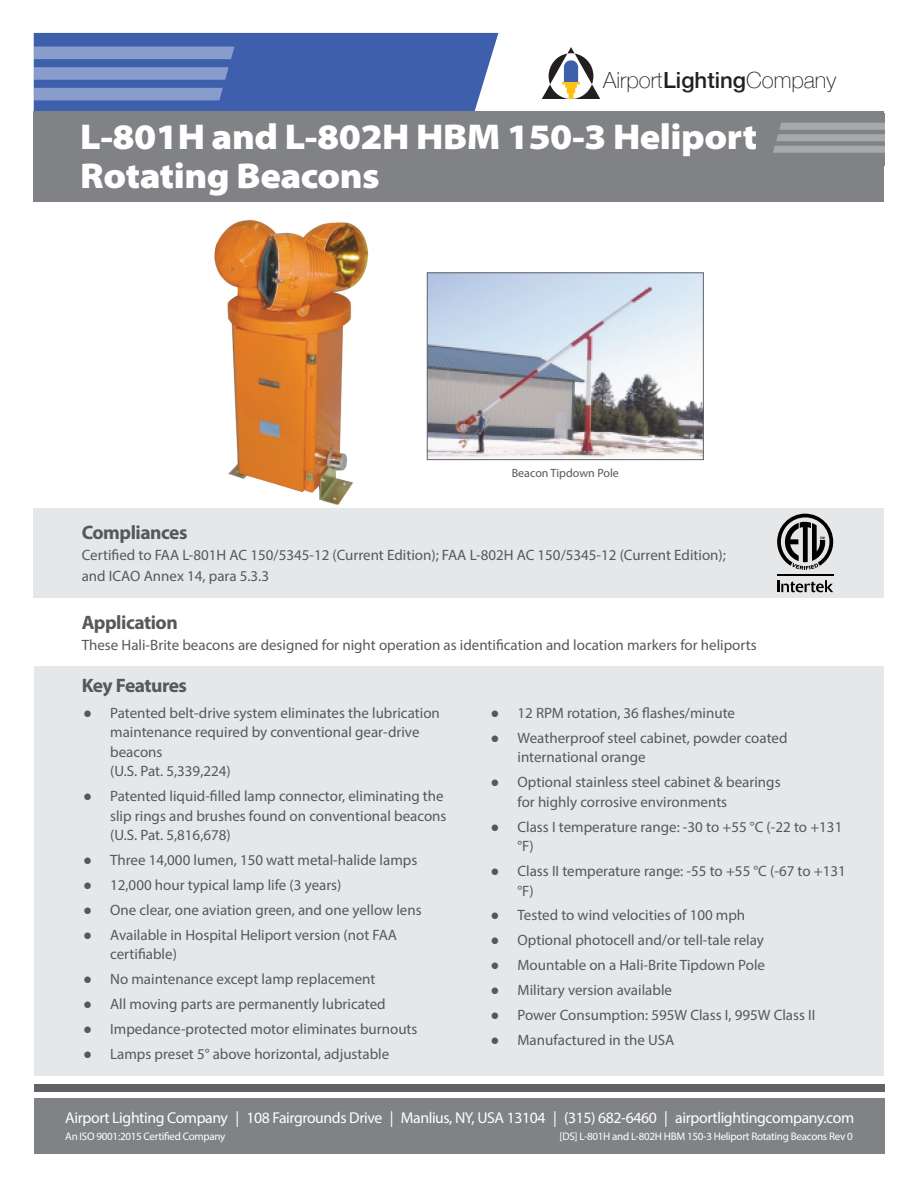
<style>
.page{position:relative;width:918px;height:1188px;background:#fff}
.page>*{position:absolute;margin:0;border:0;box-sizing:border-box;transform-origin:0 0}
.t1{font:36px/39px "Myriad Variable Concept";letter-spacing:-.015em;color:#fff}
.t2{font:100 22.2px "Helvetica Neue";color:#231f20}
.t3{font:700 19.5px "Myriad Pro";letter-spacing:-.025em;color:#57585a}
.t4{font:15.75px "Myriad Pro";letter-spacing:-.025em;color:#fff}
.t5{font:15px/19.5px "Myriad Pro";color:#57585a}
.t6{font:12px "Myriad Pro";color:#57585a}
.t7{font:11.1px "Myriad Pro";letter-spacing:-.025em;color:#fff}
.s1{font-weight:500}
.s2{font-family:"Helvetica"}
</style>
<div class="page">
<div style="left:34px;top:1098px;width:850px;height:55px;background:#808285"></div>
<div style="left:34px;top:1085px;width:850px;height:7px;background:#636366"></div>
<svg style="left:542px;top:47px;width:58px;height:52px"></svg>
<svg style="left:34px;top:33px;width:464px;height:78px;background:#5170b4"></svg>
<div style="left:34px;top:508px;width:850px;height:90px;background:#e6e7e9"></div>
<div style="left:34px;top:666px;width:849px;height:410px;background:#e6e7e9"></div>
<svg style="left:777px;top:580px;width:56px;height:12px"></svg>
<hr style="left:777px;top:574px;width:56px;height:1px;background:#000">
<svg style="left:777px;top:514px;width:56px;height:56px"></svg>
<div style="left:34px;top:111px;width:850px;height:91px;background:#808285"></div>
<img style="left:429px;top:274px;width:273px;height:184px">
<div style="left:427px;top:272px;width:277px;height:188px;border:1px solid #636366"></div>
<img style="left:214px;top:220px;width:154px;height:284px">
<svg style="left:773px;top:123px;width:112px;height:32px"></svg>
<h2 class="t2" style="left:603px;top:63px;width:235px">Airport<span class="s1">Lighting</span>Company</h2>
<p class="t1" style="left:80px;top:118px;width:678px">L-801H and L-802H HBM 150-3 Heliport<br>Rotating Beacons</p>
<p class="t6" style="left:512px;top:465px;width:109px">Beacon Tipdown Pole</p>
<p class="t3" style="left:82px;top:520px;width:107px">Compliances</p>
<p class="t5" style="left:82px;top:544px;width:646px;line-height:21px">Certified to FAA L-801H AC 150/5345-12 (Current Edition); FAA L-802H AC 150/5345-12 (Current Edition); and ICAO Annex 14, para 5.3.3</p>
<p class="t3" style="left:82px;top:609px;width:98px">Application</p>
<p class="t5" style="left:82px;top:635px;width:676px">These Hali-Brite beacons are designed for night operation as identification and location markers for heliports</p>
<p class="t3" style="left:82px;top:672px;width:107px">Key Features</p>
<p class="t5" style="left:110px;top:703px;width:331px;text-indent:-27px"><span class="s2">●</span> Patented belt-drive system eliminates the lubrication maintenance required by conventional gear-drive beacons<br>(U.S. Pat. 5,339,224)</p>
<p class="t5" style="left:110px;top:786px;width:338px;text-indent:-27px"><span class="s2">●</span> Patented liquid-filled lamp connector, eliminating the slip rings and brushes found on conventional beacons (U.S. Pat. 5,816,678)</p>
<p class="t5" style="left:83px;top:850px;width:336px"><span class="s2">●</span> Three 14,000 lumen, 150 watt metal-halide lamps</p>
<p class="t5" style="left:83px;top:875px;width:260px"><span class="s2">●</span> 12,000 hour typical lamp life (3 years)</p>
<p class="t5" style="left:83px;top:900px;width:340px"><span class="s2">●</span> One clear, one aviation green, and one yellow lens</p>
<p class="t5" style="left:110px;top:925px;width:288px;text-indent:-27px"><span class="s2">●</span> Available in Hospital Heliport version (not FAA certifiable)</p>
<p class="t5" style="left:83px;top:969px;width:294px"><span class="s2">●</span> No maintenance except lamp replacement</p>
<p class="t5" style="left:83px;top:994px;width:304px"><span class="s2">●</span> All moving parts are permanently lubricated</p>
<p class="t5" style="left:83px;top:1019px;width:336px"><span class="s2">●</span> Impedance-protected motor eliminates burnouts</p>
<p class="t5" style="left:83px;top:1044px;width:308px"><span class="s2">●</span> Lamps preset 5° above horizontal, adjustable</p>
<p class="t5" style="left:490px;top:703px;width:246px"><span class="s2">●</span> 12 RPM rotation, 36 flashes/minute</p>
<p class="t5" style="left:518px;top:728px;width:272px;text-indent:-27px"><span class="s2">●</span> Weatherproof steel cabinet, powder coated international orange</p>
<p class="t5" style="left:518px;top:772px;width:265px;text-indent:-27px"><span class="s2">●</span> Optional stainless steel cabinet &amp; bearings for highly corrosive environments</p>
<p class="t5" style="left:518px;top:817px;width:326px;text-indent:-27px"><span class="s2">●</span> Class I temperature range: -30 to +55 °C (-22 to +131 °F)</p>
<p class="t5" style="left:518px;top:861px;width:330px;text-indent:-27px"><span class="s2">●</span> Class II temperature range: -55 to +55 °C (-67 to +131 °F)</p>
<p class="t5" style="left:490px;top:905px;width:256px"><span class="s2">●</span> Tested to wind velocities of 100 mph</p>
<p class="t5" style="left:490px;top:930px;width:275px"><span class="s2">●</span> Optional photocell and/or tell-tale relay</p>
<p class="t5" style="left:490px;top:955px;width:276px"><span class="s2">●</span> Mountable on a Hali-Brite Tipdown Pole</p>
<p class="t5" style="left:490px;top:980px;width:183px"><span class="s2">●</span> Military version available</p>
<p class="t5" style="left:490px;top:1005px;width:326px"><span class="s2">●</span> Power Consumption: 595W Class I, 995W Class II</p>
<p class="t5" style="left:490px;top:1030px;width:185px"><span class="s2">●</span> Manufactured in the USA</p>
<p class="t4" style="left:65px;top:1108px;width:790px">Airport Lighting Company | 108 Fairgrounds Drive | Manlius, NY, USA 13104 | (315) 682-6460 | airportlightingcompany.com</p>
<p class="t7" style="left:65px;top:1130px;width:162px">An ISO 9001:2015 Certified Company</p>
<p class="t7" style="left:560px;top:1130px;width:295px">[DS] L-801H and L-802H HBM 150-3 Heliport Rotating Beacons Rev 0</p>
</div>
